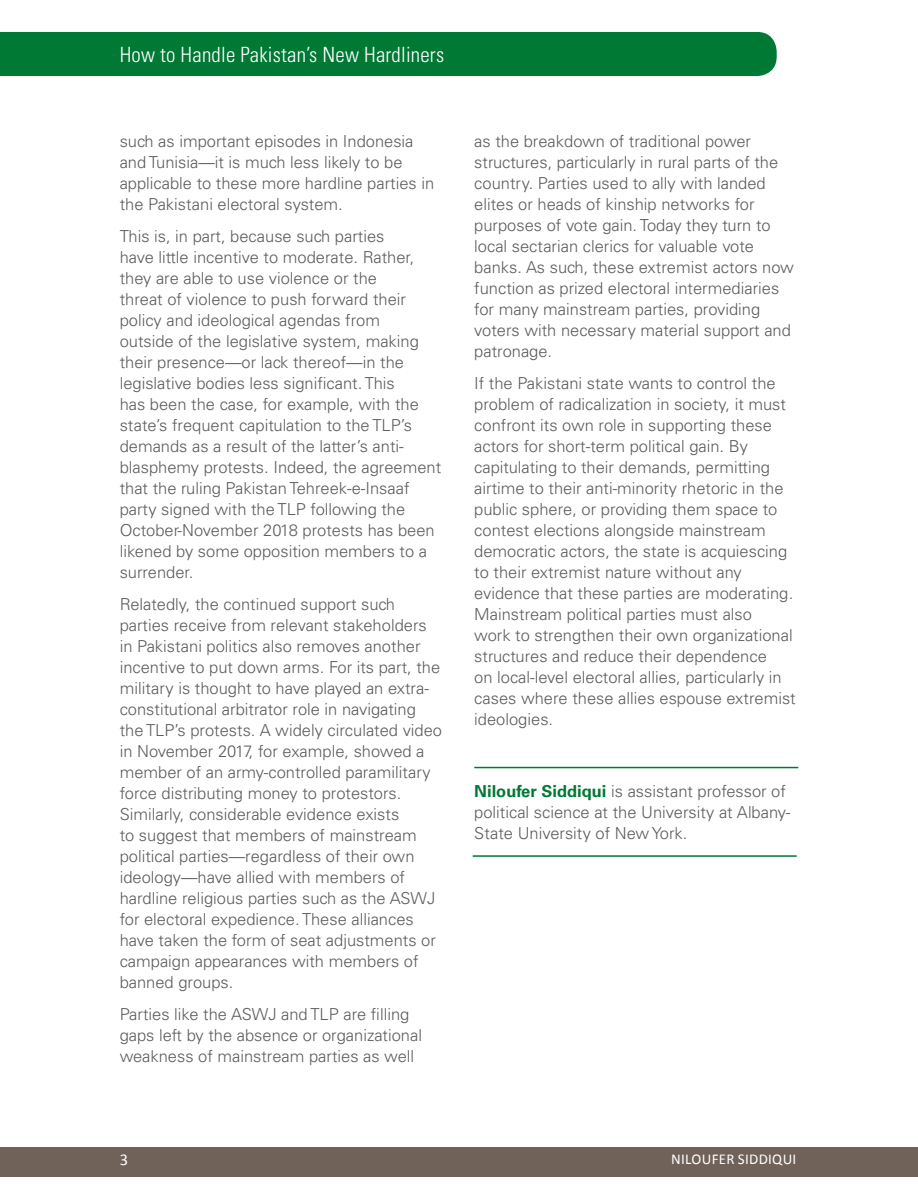
<style>
.page{position:relative;width:918px;height:1188px;background:#fff}
.page>*{position:absolute;margin:0;border:0;box-sizing:border-box;transform-origin:0 0}
.t1{font:300 condensed 21px "Univers LT Std";letter-spacing:.01em;color:#fff}
.t2{font:300 16.5px/21px "Univers LT Std";color:#5c5c5c}
.t3{font:16.5px "Calibri";color:#fff}
.t4{font:15px "Calibri";letter-spacing:.02em;color:#fff}
.s1{font-weight:700;color:#007935}
</style>
<div class="page">
<div style="left:0;top:32px;width:777px;height:44px;background:#007935"></div>
<div style="left:0;top:1147px;width:918px;height:29px;background:#716259"></div>
<hr style="left:474px;top:767px;width:324px;height:1px;background:#007935">
<hr style="left:473px;top:855px;width:324px;height:2px;background:#007935">
<p class="t1" style="left:120px;top:42px;width:326px">How to Handle Pakistan’s New Hardliners</p>
<p class="t2" style="left:120px;top:131px;width:316px">such as important episodes in Indonesia and Tunisia—it is much less likely to be applicable to these more hardline parties in the Pakistani electoral system.</p>
<p class="t2" style="left:120px;top:226px;width:323px">This is, in part, because such parties<br>have little incentive to moderate. Rather, they are able to use violence or the<br>threat of violence to push forward their policy and ideological agendas from<br>outside of the legislative system, making their presence—or lack thereof—in the legislative bodies less significant. This<br>has been the case, for example, with the state’s frequent capitulation to the TLP’s demands as a result of the latter’s anti&shy;blasphemy protests. Indeed, the agreement that the ruling Pakistan Tehreek-e-Insaaf party signed with the TLP following the October-November 2018 protests has been likened by some opposition members to a surrender.</p>
<p class="t2" style="left:120px;top:593px;width:324px">Relatedly, the continued support such parties receive from relevant stakeholders in Pakistani politics also removes another incentive to put down arms. For its part, the military is thought to have played an extra&shy;constitutional arbitrator role in navigating the TLP’s protests. A widely circulated video in November 2017, for example, showed a member of an army-controlled paramilitary force distributing money to protestors.<br>Similarly, considerable evidence exists<br>to suggest that members of mainstream political parties—regardless of their own ideology—have allied with members of hardline religious parties such as the ASWJ for electoral expedience. These alliances have taken the form of seat adjustments or campaign appearances with members of banned groups.</p>
<p class="t2" style="left:120px;top:1003px;width:304px">Parties like the ASWJ and TLP are filling gaps left by the absence or organizational weakness of mainstream parties as well</p>
<p class="t2" style="left:474px;top:131px;width:321px">as the breakdown of traditional power structures, particularly in rural parts of the country. Parties used to ally with landed elites or heads of kinship networks for purposes of vote gain. Today they turn to local sectarian clerics for valuable vote banks. As such, these extremist actors now function as prized electoral intermediaries for many mainstream parties, providing voters with necessary material support and patronage.</p>
<p class="t2" style="left:474px;top:372px;width:323px">If the Pakistani state wants to control the problem of radicalization in society, it must confront its own role in supporting these actors for short-term political gain. By capitulating to their demands, permitting airtime to their anti-minority rhetoric in the public sphere, or providing them space to contest elections alongside mainstream democratic actors, the state is acquiescing to their extremist nature without any evidence that these parties are moderating.<br>Mainstream political parties must also<br>work to strengthen their own organizational structures and reduce their dependence<br>on local-level electoral allies, particularly in cases where these allies espouse extremist ideologies.</p>
<p class="t2" style="left:474px;top:781px;width:318px"><span class="s1">Niloufer Siddiqui</span> is assistant professor of political science at the University at Albany-<br>State University of New York.</p>
<p class="t3" style="left:120px;top:1149px;width:10px">3</p>
<p class="t4" style="left:671px;top:1150px;width:127px">NILOUFER SIDDIQUI</p>
</div>
